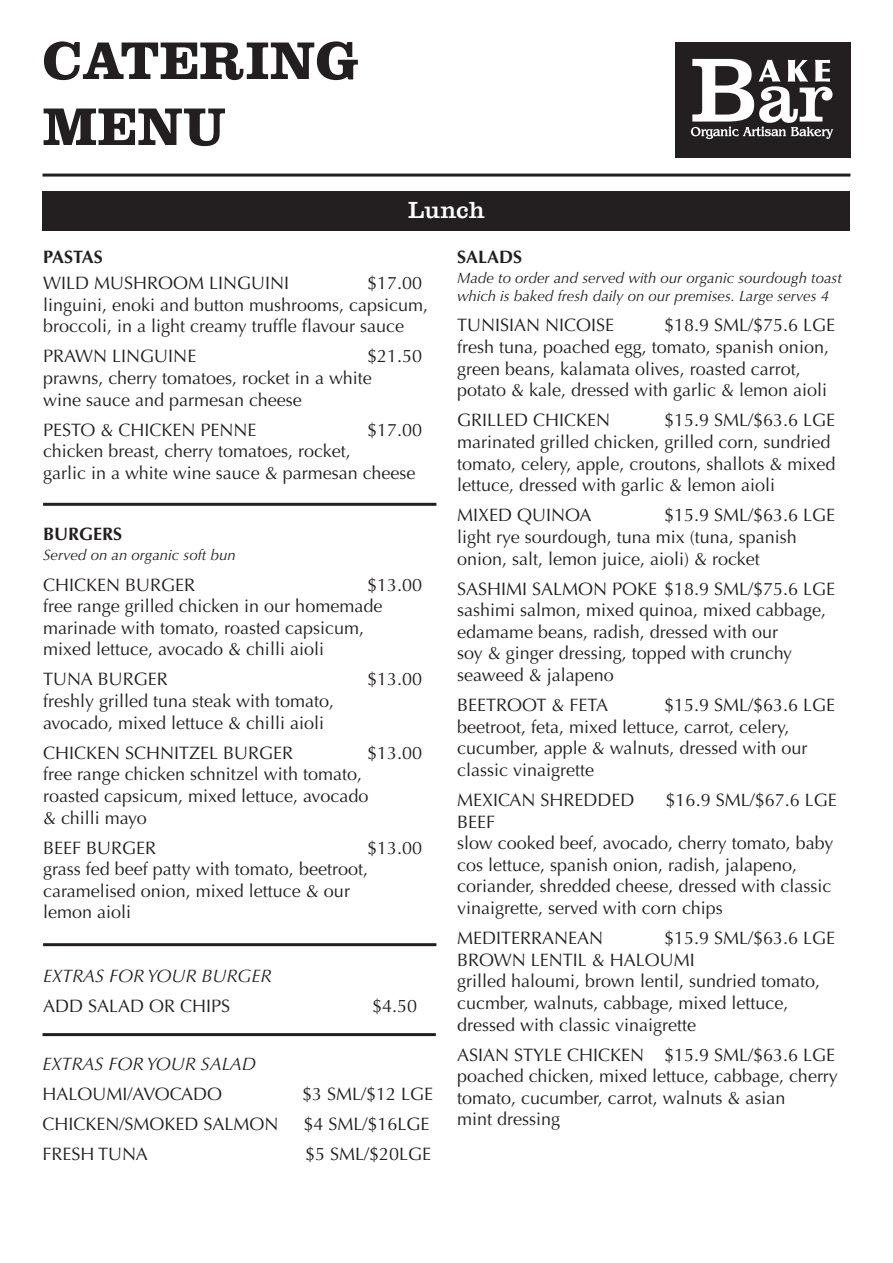
<style>
.page{position:relative;width:893px;height:1263px;background:#fff}
.page>*{position:absolute;margin:0;border:0;box-sizing:border-box;transform-origin:0 0}
.t1{font:700 55.05px/66px "Clarendon LT Std";color:#231f20}
.t2{font:24.3px "Clarendon LT Std";color:#fff}
.Food_name{font:18px/21.6px "Optima";color:#231f20}
.Food_heading{font:18px "Optima";color:#231f20}
.SINGLE_PRICE{font:italic 18px "Optima";color:#231f20}
.Food_heading-2{font:700 18px "Optima";color:#231f20}
.Description{font:italic 15px/18px "Optima";color:#231f20}
</style>
<div class="page">
<hr style="left:43px;top:174px;width:807px;height:3px;background:#231f20">
<div style="left:675px;top:43px;width:175px;height:115px;background:#231f20"></div>
<svg style="left:691px;top:59px;width:142px;height:80px"></svg>
<hr style="left:43px;top:1033px;width:393px;height:3px;background:#231f20">
<div style="left:43px;top:191px;width:807px;height:40px;background:#231f20"></div>
<hr style="left:43px;top:503px;width:393px;height:3px;background:#231f20">
<hr style="left:43px;top:943px;width:393px;height:3px;background:#231f20">
<p class="t1" style="left:43px;top:27px;width:317px">CATERING<br>MENU</p>
<p class="t2" style="left:408px;top:195px;width:78px">Lunch</p>
<p class="Food_heading-2" style="left:457px;top:247px;width:67px">SALADS</p>
<p class="Description" style="left:457px;top:269px;width:386px">Made to order and served with our organic sourdough toast which is baked fresh daily on our premises. Large serves 4</p>
<p class="Food_name" style="left:457px;top:315px;width:159px">TUNISIAN NICOISE</p>
<p class="Food_name" style="left:664px;top:315px;width:173px">$18.9 SML/$75.6 LGE</p>
<p class="Food_name" style="left:457px;top:336px;width:373px">fresh tuna, poached egg, tomato, spanish onion, green beans, kalamata olives, roasted carrot, potato &amp; kale, dressed with garlic &amp; lemon aioli</p>
<p class="Food_name" style="left:457px;top:410px;width:155px">GRILLED CHICKEN</p>
<p class="Food_name" style="left:664px;top:410px;width:173px">$15.9 SML/$63.6 LGE</p>
<p class="Food_name" style="left:457px;top:431px;width:380px">marinated grilled chicken, grilled corn, sundried tomato, celery, apple, croutons, shallots &amp; mixed lettuce, dressed with garlic &amp; lemon aioli</p>
<p class="Food_name" style="left:457px;top:505px;width:136px">MIXED QUINOA</p>
<p class="Food_name" style="left:664px;top:505px;width:173px">$15.9 SML/$63.6 LGE</p>
<p class="Food_name" style="left:457px;top:526px;width:341px">light rye sourdough, tuna mix (tuna, spanish onion, salt, lemon juice, aioli) &amp; rocket</p>
<p class="Food_name" style="left:457px;top:578px;width:380px">SASHIMI SALMON POKE $18.9 SML/$75.6 LGE</p>
<p class="Food_name" style="left:457px;top:599px;width:371px">sashimi salmon, mixed quinoa, mixed cabbage, edamame beans, radish, dressed with our<br>soy &amp; ginger dressing, topped with crunchy seaweed &amp; jalapeno</p>
<p class="Food_name" style="left:457px;top:694px;width:153px">BEETROOT &amp; FETA</p>
<p class="Food_name" style="left:664px;top:694px;width:173px">$15.9 SML/$63.6 LGE</p>
<p class="Food_name" style="left:457px;top:716px;width:352px">beetroot, feta, mixed lettuce, carrot, celery, cucumber, apple &amp; walnuts, dressed with our classic vinaigrette</p>
<p class="Food_name" style="left:457px;top:789px;width:179px">MEXICAN SHREDDED</p>
<p class="Food_name" style="left:666px;top:789px;width:173px">$16.9 SML/$67.6 LGE</p>
<p class="Food_name" style="left:457px;top:811px;width:39px">BEEF</p>
<p class="Food_name" style="left:457px;top:832px;width:378px">slow cooked beef, avocado, cherry tomato, baby cos lettuce, spanish onion, radish, jalapeno, coriander, shredded cheese, dressed with classic vinaigrette, served with corn chips</p>
<p class="Food_name" style="left:457px;top:927px;width:148px">MEDITERRANEAN</p>
<p class="Food_name" style="left:664px;top:927px;width:173px">$15.9 SML/$63.6 LGE</p>
<p class="Food_name" style="left:457px;top:949px;width:239px">BROWN LENTIL &amp; HALOUMI</p>
<p class="Food_name" style="left:457px;top:971px;width:364px">grilled haloumi, brown lentil, sundried tomato, cucmber, walnuts, cabbage, mixed lettuce, dressed with classic vinaigrette</p>
<p class="Food_name" style="left:457px;top:1044px;width:380px">ASIAN STYLE CHICKEN $15.9 SML/$63.6 LGE</p>
<p class="Food_name" style="left:457px;top:1065px;width:382px">poached chicken, mixed lettuce, cabbage, cherry tomato, cucumber, carrot, walnuts &amp; asian<br>mint dressing</p>
<p class="Food_heading-2" style="left:43px;top:247px;width:61px">PASTAS</p>
<p class="Food_heading" style="left:43px;top:273px;width:248px">WILD MUSHROOM LINGUINI</p>
<p class="Food_heading" style="left:367px;top:273px;width:57px">$17.00</p>
<p class="Food_name" style="left:43px;top:294px;width:387px">linguini, enoki and button mushrooms, capsicum, broccoli, in a light creamy truffle flavour sauce</p>
<p class="Food_name" style="left:43px;top:346px;width:155px">PRAWN LINGUINE</p>
<p class="Food_name" style="left:367px;top:346px;width:57px">$21.50</p>
<p class="Food_name" style="left:43px;top:367px;width:330px">prawns, cherry tomatoes, rocket in a white wine sauce and parmesan cheese</p>
<p class="Food_name" style="left:43px;top:419px;width:215px">PESTO &amp; CHICKEN PENNE</p>
<p class="Food_name" style="left:367px;top:419px;width:57px">$17.00</p>
<p class="Food_name" style="left:43px;top:441px;width:374px">chicken breast, cherry tomatoes, rocket,<br>garlic in a white wine sauce &amp; parmesan cheese</p>
<p class="Food_heading-2" style="left:43px;top:524px;width:81px">BURGERS</p>
<p class="Description" style="left:43px;top:546px;width:194px">Served on an organic soft bun</p>
<p class="Food_heading" style="left:43px;top:574px;width:154px">CHICKEN BURGER</p>
<p class="Food_heading" style="left:367px;top:574px;width:57px">$13.00</p>
<p class="Food_name" style="left:43px;top:595px;width:341px">free range grilled chicken in our homemade marinade with tomato, roasted capsicum, mixed lettuce, avocado &amp; chilli aioli</p>
<p class="Food_name" style="left:43px;top:669px;width:126px">TUNA BURGER</p>
<p class="Food_name" style="left:367px;top:669px;width:57px">$13.00</p>
<p class="Food_name" style="left:43px;top:690px;width:293px">freshly grilled tuna steak with tomato, avocado, mixed lettuce &amp; chilli aioli</p>
<p class="Food_name" style="left:43px;top:742px;width:252px">CHICKEN SCHNITZEL BURGER</p>
<p class="Food_name" style="left:367px;top:742px;width:57px">$13.00</p>
<p class="Food_name" style="left:43px;top:764px;width:327px">free range chicken schnitzel with tomato, roasted capsicum, mixed lettuce, avocado &amp; chilli mayo</p>
<p class="Food_name" style="left:43px;top:837px;width:115px">BEEF BURGER</p>
<p class="Food_name" style="left:43px;top:837px;width:381px;text-indent:324px">$13.00 grass fed beef patty with tomato, beetroot, caramelised onion, mixed lettuce &amp; our<br>lemon aioli</p>
<p class="SINGLE_PRICE" style="left:43px;top:965px;width:230px">EXTRAS FOR YOUR BURGER</p>
<p class="Food_name" style="left:43px;top:995px;width:189px">ADD SALAD OR CHIPS</p>
<p class="Food_name" style="left:372px;top:995px;width:47px">$4.50</p>
<p class="SINGLE_PRICE" style="left:43px;top:1053px;width:215px">EXTRAS FOR YOUR SALAD</p>
<p class="Food_name" style="left:43px;top:1083px;width:181px">HALOUMI/AVOCADO</p>
<p class="Food_name" style="left:302px;top:1083px;width:133px">$3 SML/$12 LGE</p>
<p class="Food_name" style="left:43px;top:1113px;width:238px">CHICKEN/SMOKED SALMON</p>
<p class="Food_name" style="left:304px;top:1113px;width:128px">$4 SML/$16LGE</p>
<p class="Food_name" style="left:43px;top:1143px;width:107px">FRESH TUNA</p>
<p class="Food_name" style="left:305px;top:1143px;width:128px">$5 SML/$20LGE</p>
</div>
